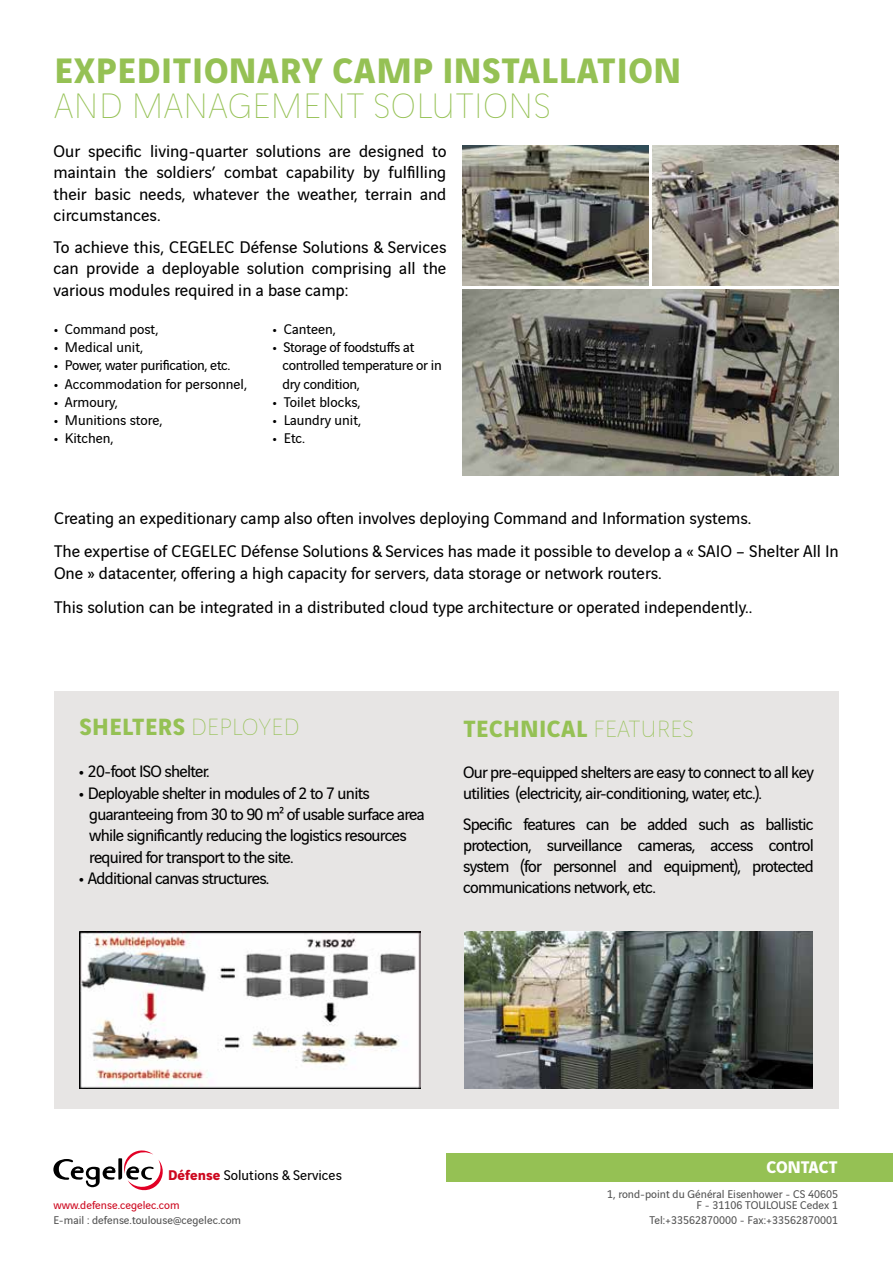
<style>
.page{position:relative;width:893px;height:1263px;background:#fff}
.page>*{position:absolute;margin:0;border:0;box-sizing:border-box;transform-origin:0 0}
.t1{font:700 37.8px "Vinci Sans";letter-spacing:.02em;color:#95c154}
.t2{font:200 37.8px "Vinci Sans";letter-spacing:.02em;color:#95c154}
.t3{font:700 25.05px "Vinci Sans";letter-spacing:.02em;color:#95c154}
.t4{font:18px/21.6px "Vinci Sans";color:#000;text-align:justify}
.t5{font:700 18px "Vinci Sans";color:#fff}
.t6{font:17.7px/21.3px "Vinci Sans";letter-spacing:-.04em;color:#000}
.t7{font:15px "Vinci Sans";color:#000}
.t8{font:15px/18px "Vinci Sans";letter-spacing:-.02em;color:#000}
.t9{font:12px/11.4px "Vinci Sans";color:#535353;text-align:right}
.t10{font:12px "Vinci Sans";color:#cd071e}
.s1{font-weight:700}
.s2{font-weight:200}
.s3{font-weight:700;font-size:18px}
.s4{font-weight:700;color:#cd071e}
</style>
<div class="page">
<div style="left:446px;top:1153px;width:447px;height:29px;background:#95c154"></div>
<svg style="left:53px;top:1150px;width:110px;height:41px"></svg>
<div style="left:54px;top:691px;width:401px;height:417px;background:#e7e5e4"></div>
<div style="left:438px;top:691px;width:401px;height:417px;background:#e7e5e4"></div>
<img style="left:463px;top:290px;width:375px;height:186px">
<img style="left:462px;top:145px;width:186px;height:141px">
<img style="left:653px;top:145px;width:186px;height:141px">
<img style="left:79px;top:931px;width:341px;height:158px">
<img style="left:464px;top:931px;width:348px;height:158px">
<h1 class="t1" style="left:54px;top:41px;width:628px">EXPEDITIONARY CAMP INSTALLATION</h1>
<h1 class="t2" style="left:54px;top:79px;width:498px">AND MANAGEMENT SOLUTIONS</h1>
<p class="t4" style="left:54px;top:138px;width:394px">Our specific living-quarter solutions are designed to maintain the soldiers’ combat capability by fulfilling their basic needs, whatever the weather, terrain and circumstances.</p>
<p class="t4" style="left:54px;top:234px;width:394px">To achieve this, CEGELEC Défense Solutions &amp; Services can provide a deployable solution comprising all the various modules required in a base camp:</p>
<p class="t7" style="left:54px;top:318px;width:106px"><span class="s1">•</span> Command post,</p>
<p class="t7" style="left:54px;top:336px;width:91px"><span class="s1">•</span> Medical unit,</p>
<p class="t8" style="left:54px;top:355px;width:178px"><span class="s1">•</span> Power, water purification, etc.</p>
<p class="t7" style="left:54px;top:372px;width:195px"><span class="s1">•</span> Accommodation for personnel,</p>
<p class="t7" style="left:54px;top:390px;width:65px"><span class="s1">•</span> Armoury,</p>
<p class="t7" style="left:54px;top:408px;width:110px"><span class="s1">•</span> Munitions store,</p>
<p class="t7" style="left:54px;top:426px;width:61px"><span class="s1">•</span> Kitchen,</p>
<p class="t7" style="left:273px;top:318px;width:64px"><span class="s1">•</span> Canteen,</p>
<p class="t8" style="left:282px;top:337px;width:161px;text-indent:-9px"><span class="s1">•</span> Storage of foodstuffs at controlled temperature or in dry condition,</p>
<p class="t7" style="left:273px;top:390px;width:89px"><span class="s1">•</span> Toilet blocks,</p>
<p class="t7" style="left:273px;top:408px;width:90px"><span class="s1">•</span> Laundry unit,</p>
<p class="t7" style="left:273px;top:426px;width:34px"><span class="s1">•</span> Etc.</p>
<p class="t4" style="left:54px;top:499px;width:786px;line-height:33.6px">Creating an expeditionary camp also often involves deploying Command and Information systems.<br>The expertise of CEGELEC Défense Solutions &amp; Services has made it possible to develop a « SAIO – Shelter All In</p>
<p class="t4" style="left:54px;top:555px;width:700px;line-height:33.6px">One » datacenter, offering a high capacity for servers, data storage or network routers.<br>This solution can be integrated in a distributed cloud type architecture or operated independently..</p>
<h2 class="t3" style="left:79px;top:707px;width:221px">SHELTERS <span class="s2">DEPLOYED</span></h2>
<p class="t6" style="left:79px;top:759px;width:132px"><span class="s3">•</span> 20-foot ISO shelter.</p>
<p class="t6" style="left:89px;top:781px;width:337px;text-indent:-10px"><span class="s3">•</span> Deployable shelter in modules of 2 to 7 units guaranteeing from 30 to 90 m² of usable surface area while significantly reducing the logistics resources required for transport to the site.</p>
<p class="t6" style="left:79px;top:866px;width:192px"><span class="s3">•</span> Additional canvas structures.</p>
<h2 class="t3" style="left:463px;top:708px;width:232px">TECHNICAL <span class="s2">FEATURES</span></h2>
<p class="t6" style="left:463px;top:760px;width:352px">Our pre-equipped shelters are easy to connect to all key utilities (electricity, air-conditioning, water, etc.).</p>
<p class="t6" style="left:463px;top:812px;width:352px;text-align:justify">Specific features can be added such as ballistic protection, surveillance cameras, access control system (for personnel and equipment), protected communications network, etc.</p>
<p class="t7" style="left:168px;top:1164px;width:175px"><span class="s4">Défense</span> Solutions &amp; Services</p>
<p class="t10" style="left:53px;top:1196px;width:128px">www.defense.cegelec.com</p>
<p class="t9" style="left:53px;top:1213px;width:189px">E-mail : defense.toulouse@cegelec.com</p>
<p class="t5" style="left:767px;top:1153px;width:73px">CONTACT</p>
<p class="t9" style="left:607px;top:1187px;width:232px">1, rond-point du Général Eisenhower - CS 40605<br>F - 31106 TOULOUSE Cedex 1</p>
<p class="t9" style="left:649px;top:1213px;width:190px">Tel:+33562870000 - Fax:+33562870001</p>
</div>
